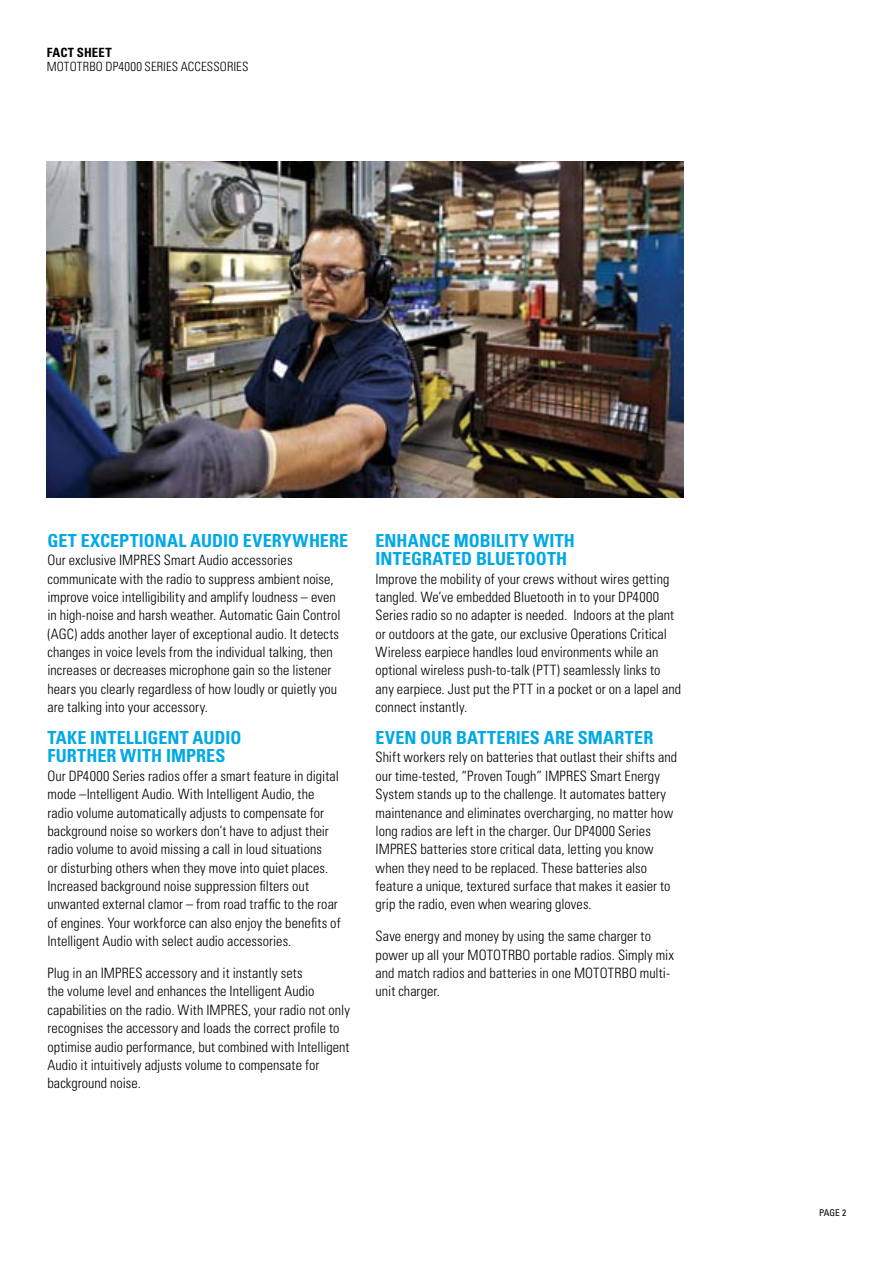
<style>
.page{position:relative;width:893px;height:1263px;background:#fff}
.page>*{position:absolute;margin:0;border:0;box-sizing:border-box;transform-origin:0 0}
.t1{font:700 condensed 18px/18.5px "Univers";letter-spacing:.005em;color:#00a9e5}
.t2{font:300 condensed 14.25px/18.3px "Univers";letter-spacing:.005em;color:#000}
.t3{font:300 condensed 12.75px "Univers";letter-spacing:.01em;color:#000}
.t4{font:700 condensed 12.75px "Univers";letter-spacing:.01em;color:#000}
.t5{font:condensed 9.3px "Univers";color:#000}
</style>
<div class="page">
<img style="left:47px;top:162px;width:636px;height:336px">
<p class="t4" style="left:47px;top:45px;width:66px">Fact SHEET</p>
<p class="t3" style="left:47px;top:59px;width:203px">MOTOTRBO DP4000 SERIES ACCESSORIES</p>
<p class="t1" style="left:47px;top:531px;width:302px">GET EXCEPTIONAL AUDIO EVERYWHERE</p>
<p class="t2" style="left:47px;top:551px;width:295px">Our exclusive IMPRES Smart Audio accessories communicate with the radio to suppress ambient noise, improve voice intelligibility and amplify loudness – even in high-noise and harsh weather. Automatic Gain Control (AGC) adds another layer of exceptional audio. It detects changes in voice levels from the individual talking, then increases or decreases microphone gain so the listener hears you clearly regardless of how loudly or quietly you are talking into your accessory.</p>
<p class="t1" style="left:47px;top:728px;width:193px">TAKE INTELLIGENT AUDIO<br>FURTHER WITH IMPRES</p>
<p class="t2" style="left:47px;top:767px;width:295px">Our DP4000 Series radios offer a smart feature in digital mode –Intelligent Audio. With Intelligent Audio, the radio volume automatically adjusts to compensate for background noise so workers don’t have to adjust their radio volume to avoid missing a call in loud situations<br>or disturbing others when they move into quiet places.<br>Increased background noise suppression filters out unwanted external clamor – from road traffic to the roar of engines. Your workforce can also enjoy the benefits of Intelligent Audio with select audio accessories.</p>
<p class="t2" style="left:47px;top:964px;width:304px">Plug in an IMPRES accessory and it instantly sets<br>the volume level and enhances the Intelligent Audio capabilities on the radio. With IMPRES, your radio not only recognises the accessory and loads the correct profile to optimise audio performance, but combined with Intelligent Audio it intuitively adjusts volume to compensate for background noise.</p>
<p class="t1" style="left:376px;top:531px;width:91px">ENHANCE MOB</p>
<p class="t1" style="left:376px;top:531px;width:201px;text-indent:115px">ILITY WITH<br>INTEGRATED BLUETOOT</p>
<p class="t1" style="left:556px;top:549px;width:12px">H</p>
<p class="t2" style="left:376px;top:569px;width:307px">Improve the mobility of your crews without wires getting tangled. We’ve embedded Bluetooth in to your DP4000<br>Series radio so no adapter is needed. Indoors at the plant or outdoors at the gate, our exclusive Operations Critical Wireless earpiece handles loud environments while an optional wireless push-to-talk (PTT) seamlessly links to any earpiece. Just put the PTT in a pocket or on a lapel and connect instantly.</p>
<p class="t1" style="left:376px;top:728px;width:92px">EVEN OUR BATT</p>
<p class="t1" style="left:497px;top:728px;width:104px">ERIES ARE SMART</p>
<p class="t1" style="left:634px;top:728px;width:19px">ER</p>
<p class="t2" style="left:376px;top:748px;width:303px">Shift workers rely on batteries that outlast their shifts and our time-tested, “Proven Tough” IMPRES Smart Energy System stands up to the challenge. It automates battery maintenance and eliminates overcharging, no matter how long radios are left in the charger. Our DP4000 Series IMPRES batteries store critical data, letting you know when they need to be replaced. These batteries also feature a unique, textured surface that makes it easier to grip the radio, even when wearing gloves.</p>
<p class="t2" style="left:376px;top:927px;width:300px">Save energy and money by using the same charger to power up all your MOTOTRBO portable radios. Simply mix and match radios and batteries in one MOTOTRBO multi&shy;unit charger.</p>
<p class="t5" style="left:819px;top:1207px;width:29px">PAGE 2</p>
</div>
